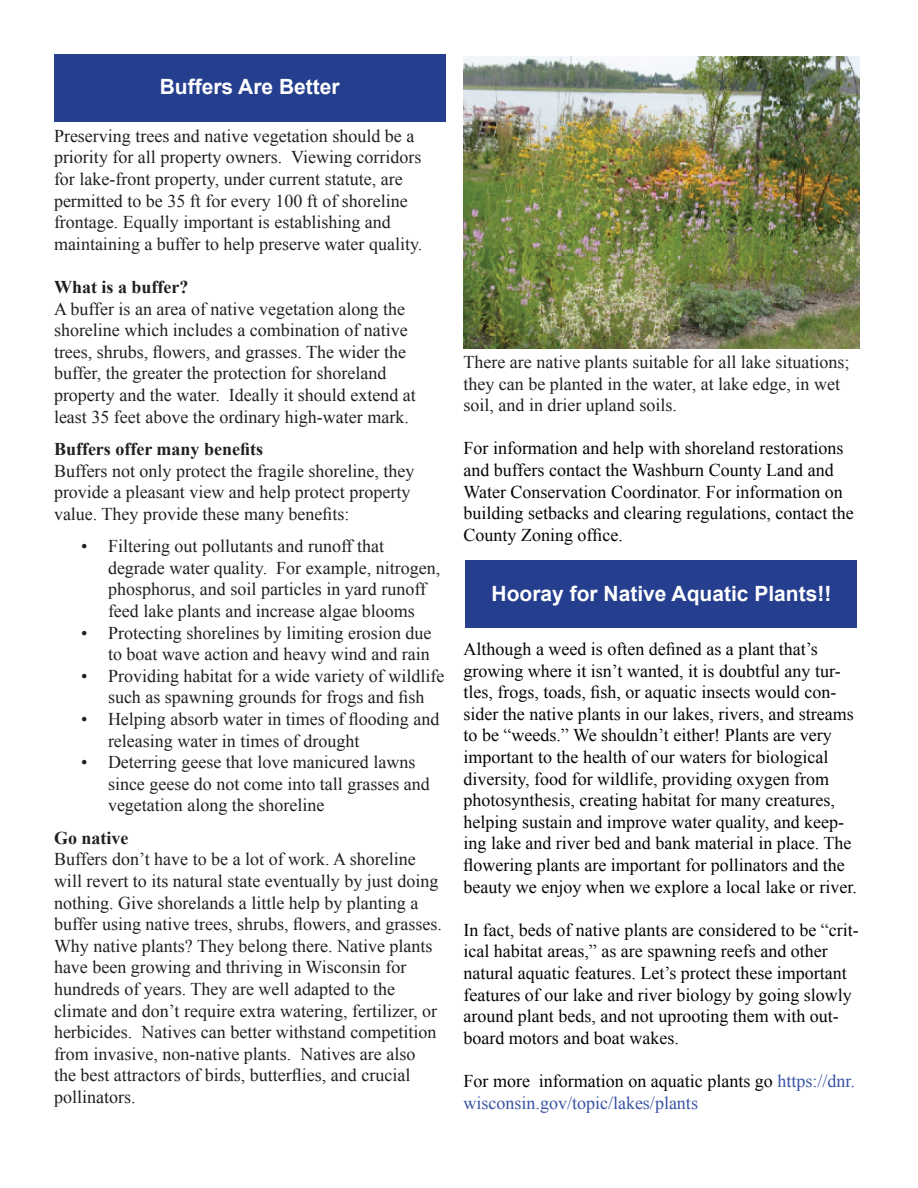
<style>
.page{position:relative;width:918px;height:1188px;background:#fff}
.page>*{position:absolute;margin:0;border:0;box-sizing:border-box;transform-origin:0 0}
.t1{font:700 21px "Arial";color:#fff}
.t2{font:18px/21.6px "Times New Roman";color:#231f20}
.t3{font:18px/21.6px "Times New Roman";color:#040503}
.t4{font:18px/21.6px "Times New Roman";color:#3853a3}
.t5{font:700 18px "Times New Roman";color:#231f20}
.s1{color:#1d1d1c}
.s2{color:#040503}
</style>
<div class="page">
<img style="left:464px;top:56px;width:396px;height:293px">
<div style="left:54px;top:54px;width:392px;height:68px;background:#253f8e"></div>
<div style="left:466px;top:560px;width:391px;height:68px;background:#253f8e"></div>
<p class="t1" style="left:160px;top:73px;width:182px">Buffers Are Better</p>
<p class="t2" style="left:54px;top:125px;width:370px">Preserving trees and native vegetation should be a priority for all property owners. Viewing corridors for lake-front property, under current statute, are permitted to be 35 ft for every 100 ft of shoreline frontage. Equally important is establishing and maintaining a buffer to help preserve water quality.</p>
<p class="t5" style="left:54px;top:275px;width:136px">What is a buffer?</p>
<p class="t2" style="left:54px;top:298px;width:363px">A buffer is an area of native vegetation along the shoreline which includes a combination of native trees, shrubs, flowers, and grasses. The wider the buffer, the greater the protection for shoreland property and the water. Ideally it should extend at least 35 feet above the ordinary high-water mark.</p>
<p class="t5" style="left:54px;top:437px;width:211px">Buffers offer many benefits</p>
<p class="t2" style="left:54px;top:460px;width:362px">Buffers not only protect the fragile shoreline, they provide a pleasant view and help protect property value. They provide these many benefits:</p>
<p class="t2" style="left:108px;top:535px;width:334px;text-indent:-27px">• Filtering out pollutants and runoff that degrade water quality. For example, nitrogen, phosphorus, and soil particles in <span class="s1">yard</span> runoff feed lake plants and increase algae blooms</p>
<p class="t2" style="left:81px;top:622px;width:352px;text-align:right">• Protecting shorelines by limiting erosion due to boat wave action and heavy wind and rain</p>
<p class="t2" style="left:81px;top:665px;width:365px;text-align:center">• Providing habitat for a wide variety of wildlife such as spawning grounds for frogs and fish</p>
<p class="t2" style="left:108px;top:708px;width:333px;text-indent:-27px">• Helping absorb water in times of flooding and releasing water in times of drought</p>
<p class="t2" style="left:108px;top:751px;width:323px;text-indent:-27px">• Deterring geese that love manicured lawns since geese do not come into tall grasses and vegetation along the shoreline</p>
<p class="t5" style="left:54px;top:825px;width:76px">Go native</p>
<p class="t2" style="left:54px;top:848px;width:390px">Buffers don’t have to be a lot of work. A shoreline will revert to its natural state eventually by just doing nothing. Give shorelands a little help by planting a buffer using native trees, shrubs, flowers, and grasses.<br>Why native plants? They belong there. Native plants have been growing and thriving in Wisconsin for hundreds of years. They are well adapted to the climate and don’t require extra watering, fertilizer, or herbicides. Natives can better withstand competition from invasive, non-native plants. Natives are also<br>the best attractors of birds, butterflies, and crucial pollinators.</p>
<p class="t2" style="left:464px;top:351px;width:387px">There are native plants suitable for all lake situations; they can be planted in the water, at lake edge, in wet soil, and in drier upland soils.</p>
<p class="t3" style="left:464px;top:437px;width:392px">For information and help with shoreland restorations and buffers contact the Washburn County Land and Water Conservation Coordinator. For information on building setbacks and clearing regulations, contact the County Zoning office.</p>
<p class="t1" style="left:492px;top:580px;width:341px">Hooray for Native Aquatic Plants!!</p>
<p class="t3" style="left:464px;top:638px;width:395px">Although a weed is often defined as a plant that’s growing where it isn’t wanted, it is doubtful any tur&shy;tles, frogs, toads, fish, or aquatic insects would con&shy;sider the native plants in our lakes, rivers, and streams to be “weeds.” We shouldn’t either! Plants are very important to the health of our waters for biological diversity, food for wildlife, providing oxygen from photosynthesis, creating habitat for many creatures, helping sustain and improve water quality, and keep&shy;ing lake and river bed and bank material in place. The flowering plants are important for pollinators and the beauty we enjoy when we explore a local lake or river.</p>
<p class="t3" style="left:464px;top:919px;width:397px">In fact, beds of native plants are considered to be “crit&shy;ical habitat areas,” as are spawning reefs and other natural aquatic features. Let’s protect these important features of our lake and river biology by going slowly around plant beds, and not uprooting them with out&shy;board motors and boat wakes.</p>
<p class="t4" style="left:464px;top:1070px;width:393px"><span class="s2">For more information on aquatic plants go</span> https://dnr. wisconsin.gov/topic/lakes/plants</p>
</div>
